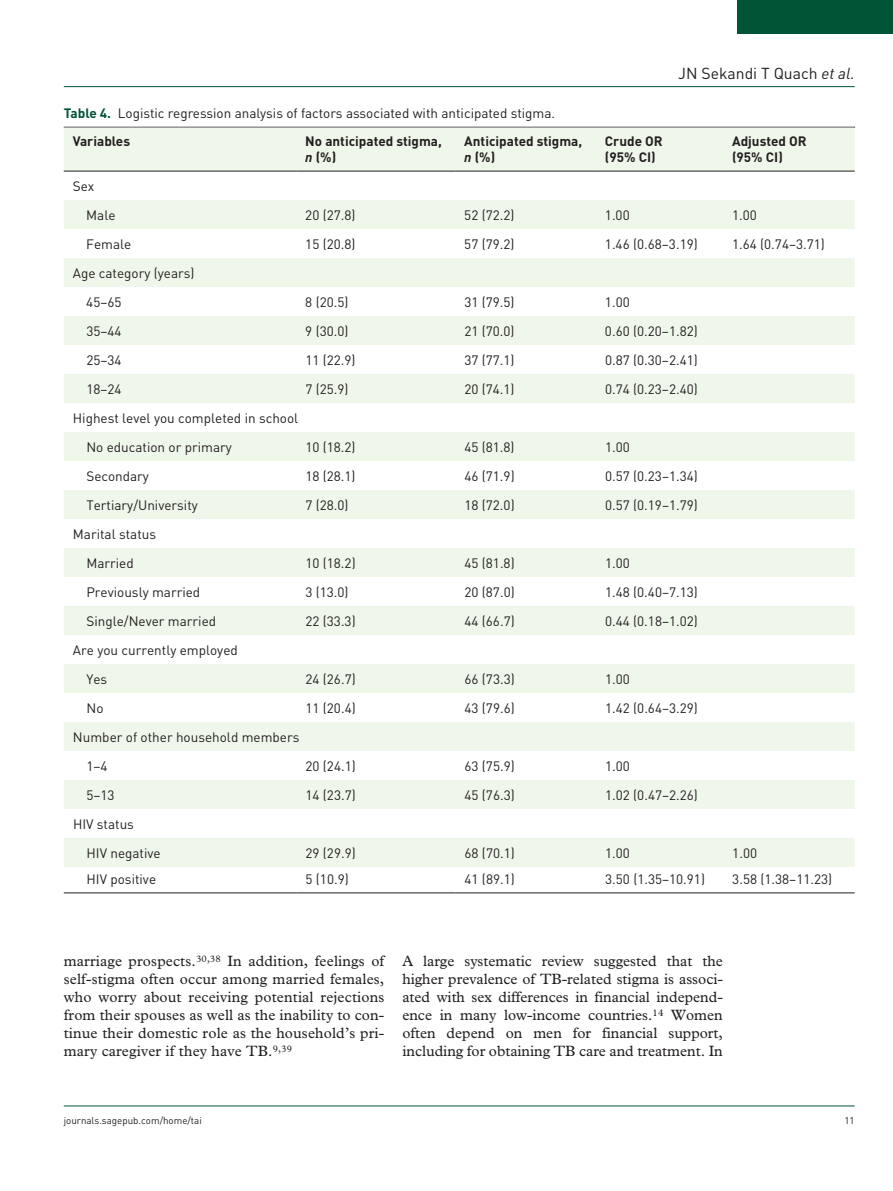
<style>
.page{position:relative;width:893px;height:1191px;background:#fff}
.page>*{position:absolute;margin:0;border:0;box-sizing:border-box;transform-origin:0 0}
.t1{font:15.75px "DIN";color:#231f20}
.t2{font:15px/18px "Plantin Std";letter-spacing:.005em;color:#231f20;text-align:justify}
.t3{font:13.5px/29px "DIN";color:#231f20}
.t4{font:700 13.5px/15.8px "DIN";color:#231f20}
.t5{font:9.75px "DIN";color:#231f20}
.s1{font-style:italic}
.s2{font-weight:700;color:#015436}
.s3{font-weight:700}
</style>
<div class="page">
<hr style="left:64px;top:86px;width:791px;height:1px;background:#015436">
<hr style="left:64px;top:1105px;width:791px;height:1px;background:#015436">
<div style="left:738px;top:0;width:155px;height:34px;background:#015436"></div>
<hr style="left:64px;top:127px;width:791px;height:1px;background:#231f20">
<div style="left:64px;top:128px;width:791px;height:43px;background:#eff7ea"></div>
<svg style="left:64px;top:200px;width:791px;height:667px;fill:#eff7ea"></svg>
<hr style="left:64px;top:171px;width:232px;height:1px;background:#231f20">
<hr style="left:296px;top:171px;width:159px;height:1px;background:#231f20">
<hr style="left:455px;top:171px;width:141px;height:1px;background:#231f20">
<hr style="left:596px;top:171px;width:127px;height:1px;background:#231f20">
<hr style="left:723px;top:171px;width:132px;height:1px;background:#231f20">
<hr style="left:64px;top:892px;width:232px;height:1px;background:#231f20">
<hr style="left:296px;top:892px;width:159px;height:1px;background:#231f20">
<hr style="left:455px;top:892px;width:141px;height:1px;background:#231f20">
<hr style="left:596px;top:892px;width:127px;height:1px;background:#231f20">
<hr style="left:723px;top:892px;width:132px;height:1px;background:#231f20">
<p class="t1" style="left:678px;top:63px;width:178px">JN Sekandi T Quach <span class="s1">et al.</span></p>
<p class="t3" style="left:73px;top:98px;width:484px;line-height:28.5px;text-indent:-9px"><span class="s2">Table 4.</span> Logistic regression analysis of factors associated with anticipated stigma.<br><span class="s3">Variables</span></p>
<p class="t4" style="left:305px;top:133px;width:138px">No anticipated stigma, <span class="s1">n</span> (%)</p>
<p class="t4" style="left:464px;top:133px;width:119px">Anticipated stigma, <span class="s1">n</span> (%)</p>
<p class="t4" style="left:605px;top:133px;width:59px">Crude OR (95% CI)</p>
<p class="t4" style="left:732px;top:133px;width:76px">Adjusted OR (95% CI)</p>
<p class="t3" style="left:86px;top:171px;width:31px;text-indent:-14px">Sex<br>Male</p>
<p class="t3" style="left:305px;top:200px;width:52px">20 (27.8)</p>
<p class="t3" style="left:464px;top:200px;width:52px">52 (72.2)</p>
<p class="t3" style="left:605px;top:200px;width:26px">1.00</p>
<p class="t3" style="left:732px;top:200px;width:26px">1.00</p>
<p class="t3" style="left:86px;top:229px;width:47px">Female</p>
<p class="t3" style="left:305px;top:229px;width:52px">15 (20.8)</p>
<p class="t3" style="left:464px;top:229px;width:52px">57 (79.2)</p>
<p class="t3" style="left:605px;top:229px;width:94px">1.46 (0.68–3.19)</p>
<p class="t3" style="left:732px;top:229px;width:94px">1.64 (0.74–3.71)</p>
<p class="t3" style="left:86px;top:258px;width:110px;text-indent:-14px">Age category (years)<br>45–65</p>
<p class="t3" style="left:305px;top:287px;width:45px">8 (20.5)</p>
<p class="t3" style="left:464px;top:287px;width:52px">31 (79.5)</p>
<p class="t3" style="left:605px;top:287px;width:26px">1.00</p>
<p class="t3" style="left:86px;top:316px;width:37px">35–44</p>
<p class="t3" style="left:305px;top:316px;width:45px">9 (30.0)</p>
<p class="t3" style="left:464px;top:316px;width:52px">21 (70.0)</p>
<p class="t3" style="left:605px;top:316px;width:94px">0.60 (0.20–1.82)</p>
<p class="t3" style="left:86px;top:345px;width:37px">25–34</p>
<p class="t3" style="left:305px;top:345px;width:52px">11 (22.9)</p>
<p class="t3" style="left:464px;top:345px;width:52px">37 (77.1)</p>
<p class="t3" style="left:605px;top:345px;width:94px">0.87 (0.30–2.41)</p>
<p class="t3" style="left:86px;top:374px;width:37px">18–24</p>
<p class="t3" style="left:305px;top:374px;width:45px">7 (25.9)</p>
<p class="t3" style="left:464px;top:374px;width:52px">20 (74.1)</p>
<p class="t3" style="left:605px;top:374px;width:94px">0.74 (0.23–2.40)</p>
<p class="t3" style="left:86px;top:403px;width:213px;text-indent:-14px">Highest level you completed in school<br>No education or primary</p>
<p class="t3" style="left:305px;top:432px;width:52px">10 (18.2)</p>
<p class="t3" style="left:464px;top:432px;width:52px">45 (81.8)</p>
<p class="t3" style="left:605px;top:432px;width:26px">1.00</p>
<p class="t3" style="left:86px;top:461px;width:64px">Secondary</p>
<p class="t3" style="left:305px;top:461px;width:52px">18 (28.1)</p>
<p class="t3" style="left:464px;top:461px;width:52px">46 (71.9)</p>
<p class="t3" style="left:605px;top:461px;width:94px">0.57 (0.23–1.34)</p>
<p class="t3" style="left:86px;top:490px;width:113px">Tertiary/University</p>
<p class="t3" style="left:305px;top:490px;width:45px">7 (28.0)</p>
<p class="t3" style="left:464px;top:490px;width:52px">18 (72.0)</p>
<p class="t3" style="left:605px;top:490px;width:94px">0.57 (0.19–1.79)</p>
<p class="t3" style="left:86px;top:519px;width:71px;text-indent:-14px">Marital status<br>Married</p>
<p class="t3" style="left:305px;top:548px;width:52px">10 (18.2)</p>
<p class="t3" style="left:464px;top:548px;width:52px">45 (81.8)</p>
<p class="t3" style="left:605px;top:548px;width:26px">1.00</p>
<p class="t3" style="left:86px;top:577px;width:115px">Previously married</p>
<p class="t3" style="left:305px;top:577px;width:45px">3 (13.0)</p>
<p class="t3" style="left:464px;top:577px;width:52px">20 (87.0)</p>
<p class="t3" style="left:605px;top:577px;width:94px">1.48 (0.40–7.13)</p>
<p class="t3" style="left:86px;top:606px;width:131px">Single/Never married</p>
<p class="t3" style="left:305px;top:606px;width:52px">22 (33.3)</p>
<p class="t3" style="left:464px;top:606px;width:52px">44 (66.7)</p>
<p class="t3" style="left:605px;top:606px;width:94px">0.44 (0.18–1.02)</p>
<p class="t3" style="left:86px;top:635px;width:153px;text-indent:-14px">Are you currently employed<br>Yes</p>
<p class="t3" style="left:305px;top:664px;width:52px">24 (26.7)</p>
<p class="t3" style="left:464px;top:664px;width:52px">66 (73.3)</p>
<p class="t3" style="left:605px;top:664px;width:26px">1.00</p>
<p class="t3" style="left:86px;top:693px;width:19px">No</p>
<p class="t3" style="left:305px;top:693px;width:52px">11 (20.4)</p>
<p class="t3" style="left:464px;top:693px;width:52px">43 (79.6)</p>
<p class="t3" style="left:605px;top:693px;width:94px">1.42 (0.64–3.29)</p>
<p class="t3" style="left:86px;top:722px;width:215px;text-indent:-14px">Number of other household members<br>1–4</p>
<p class="t3" style="left:305px;top:751px;width:52px">20 (24.1)</p>
<p class="t3" style="left:464px;top:751px;width:52px">63 (75.9)</p>
<p class="t3" style="left:605px;top:751px;width:26px">1.00</p>
<p class="t3" style="left:86px;top:780px;width:30px">5–13</p>
<p class="t3" style="left:305px;top:780px;width:52px">14 (23.7)</p>
<p class="t3" style="left:464px;top:780px;width:52px">45 (76.3)</p>
<p class="t3" style="left:605px;top:780px;width:94px">1.02 (0.47–2.26)</p>
<p class="t3" style="left:87px;top:809px;width:76px;text-indent:-14px">HIV status<br>HIV negative</p>
<p class="t3" style="left:305px;top:838px;width:52px">29 (29.9)</p>
<p class="t3" style="left:464px;top:838px;width:52px">68 (70.1)</p>
<p class="t3" style="left:605px;top:838px;width:26px">1.00</p>
<p class="t3" style="left:732px;top:838px;width:26px">1.00</p>
<p class="t3" style="left:87px;top:864px;width:71px">HIV positive</p>
<p class="t3" style="left:305px;top:864px;width:45px">5 (10.9)</p>
<p class="t3" style="left:464px;top:864px;width:52px">41 (89.1)</p>
<p class="t3" style="left:605px;top:864px;width:101px">3.50 (1.35–10.91)</p>
<p class="t3" style="left:732px;top:864px;width:101px">3.58 (1.38–11.23)</p>
<p class="t2" style="left:64px;top:952px;width:322px">marriage prospects.<sup>30,38</sup> In addition, feelings of self-stigma often occur among married females, who worry about receiving potential rejections from their spouses as well as the inability to con&shy;tinue their domestic role as the household’s pri&shy;mary caregiver if they have TB.<sup>9,39</sup></p>
<p class="t2" style="left:402px;top:952px;width:322px">A large systematic review suggested that the higher prevalence of TB-related stigma is associ&shy;ated with sex differences in financial independ&shy;ence in many low-income countries.<sup>14</sup> Women often depend on men for financial support, including for obtaining TB care and treatment. In</p>
<p class="t5" style="left:64px;top:1114px;width:140px">journals.sagepub.com/home/tai</p>
<p class="t5" style="left:844px;top:1114px;width:12px">11</p>
</div>
